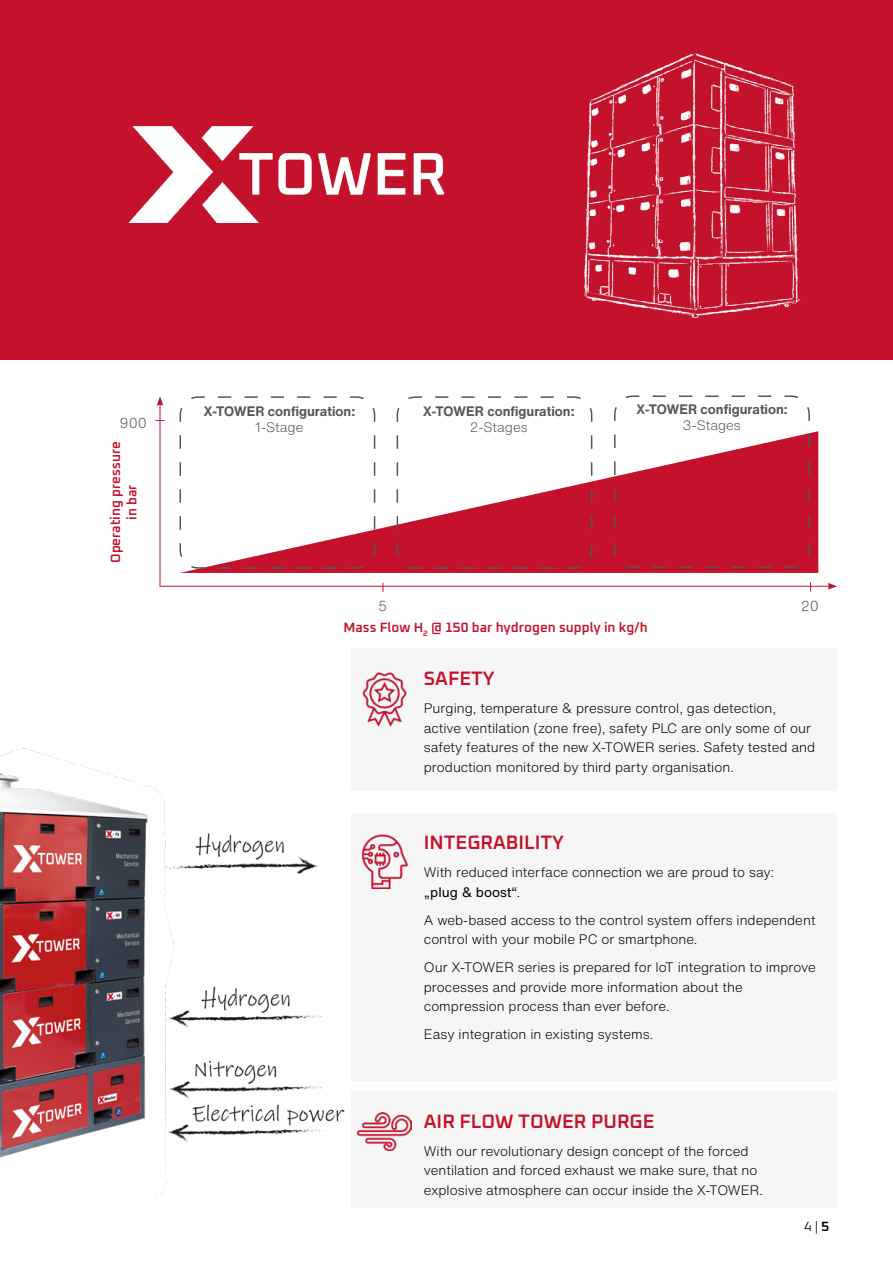
<style>
.page{position:relative;width:893px;height:1263px;background:#fff}
.page>*{position:absolute;margin:0;border:0;box-sizing:border-box;transform-origin:0 0}
.t1{font:600 19.5px "Oxanium";color:#c5122c}
.t2{font:300 14.25px "Helvetica Now Text";color:#575756}
.t3{font:300 13.5px/19.5px "Helvetica Now Text";color:#000}
.t4{font:700 13.5px "Helvetica Now Text";color:#575756}
.t5{font:600 13.5px/16.2px "Oxanium";color:#c5122c;text-align:center}
.t6{font:300 13.5px "Helvetica Now Text";color:#575756}
.t7{font:300 13.5px "Oxanium";color:#000}
.s1{font-weight:400}
.s2{font-weight:600}
</style>
<div class="page">
<div style="left:0;top:0;width:893px;height:359px;background:#c5122c"></div>
<div style="left:352px;top:648px;width:485px;height:143px;background:#f6f6f6"></div>
<div style="left:352px;top:1091px;width:485px;height:117px;background:#f6f6f6"></div>
<div style="left:352px;top:813px;width:485px;height:267px;background:#f6f6f6"></div>
<img style="left:1px;top:748px;width:344px;height:447px">
<svg style="left:180px;top:431px;width:638px;height:142px;fill:#c5122c"></svg>
<svg style="left:613px;top:395px;width:198px;height:173px"></svg>
<svg style="left:396px;top:396px;width:197px;height:173px"></svg>
<svg style="left:179px;top:396px;width:197px;height:173px"></svg>
<hr style="left:160px;top:586px;width:670px;height:1px;background:#c5122c">
<svg style="left:828px;top:583px;width:9px;height:7px"></svg>
<hr style="left:160px;top:403px;width:1px;height:184px;background:#c5122c">
<svg style="left:157px;top:396px;width:6px;height:10px"></svg>
<img style="left:357px;top:1112px;width:54px;height:38px">
<img style="left:362px;top:834px;width:46px;height:54px">
<img style="left:362px;top:672px;width:45px;height:54px">
<img style="left:0;top:767px;width:159px;height:433px">
<img style="left:129px;top:126px;width:316px;height:96px">
<img style="left:583px;top:53px;width:218px;height:265px">
<p class="t2" style="left:120px;top:413px;width:29px">900</p>
<p class="t5" style="left:107px;top:563px;width:123px;rotate:-90deg">Operating pressure in bar</p>
<p class="t4" style="left:203px;top:402px;width:153px">X-TOWER configuration:</p>
<p class="t6" style="left:255px;top:418px;width:50px">1-Stage</p>
<p class="t4" style="left:423px;top:402px;width:153px">X-TOWER configuration:</p>
<p class="t6" style="left:470px;top:418px;width:59px">2-Stages</p>
<p class="t4" style="left:636px;top:400px;width:153px">X-TOWER configuration:</p>
<p class="t6" style="left:683px;top:416px;width:59px">3-Stages</p>
<p class="t2" style="left:378px;top:597px;width:11px">5</p>
<p class="t2" style="left:801px;top:597px;width:20px">20</p>
<p class="t5" style="left:344px;top:618px;width:306px">Mass Flow H<sub>2</sub> @ 150 bar hydrogen supply in kg/h</p>
<h1 class="t1" style="left:424px;top:666px;width:72px">SAFETY</h1>
<p class="t3" style="left:424px;top:698px;width:393px">Purging, temperature &amp; pressure control, gas detection, active ventilation (zone free), safety PLC are only some of our safety features of the new X-TOWER series. Safety tested and production monitored by third party organisation.</p>
<h1 class="t1" style="left:424px;top:830px;width:142px">INTEGRABILITY</h1>
<p class="t3" style="left:424px;top:863px;width:352px">With reduced interface connection we are proud to say: <span class="s1">„plug &amp; boost“</span>.</p>
<p class="t3" style="left:424px;top:910px;width:393px">A web-based access to the control system offers independent control with your mobile PC or smartphone.</p>
<p class="t3" style="left:424px;top:958px;width:393px">Our X-TOWER series is prepared for IoT integration to improve processes and provide more information about the compression process than ever before.</p>
<p class="t3" style="left:424px;top:1025px;width:231px">Easy integration in existing systems.</p>
<h1 class="t1" style="left:424px;top:1109px;width:232px">AIR FLOW TOWER PURGE</h1>
<p class="t3" style="left:424px;top:1141px;width:341px">With our revolutionary design concept of the forced ventilation and forced exhaust we make sure, that no explosive atmosphere can occur inside the X-TOWER.</p>
<p class="t7" style="left:804px;top:1218px;width:27px">4 | <span class="s2">5</span></p>
</div>
